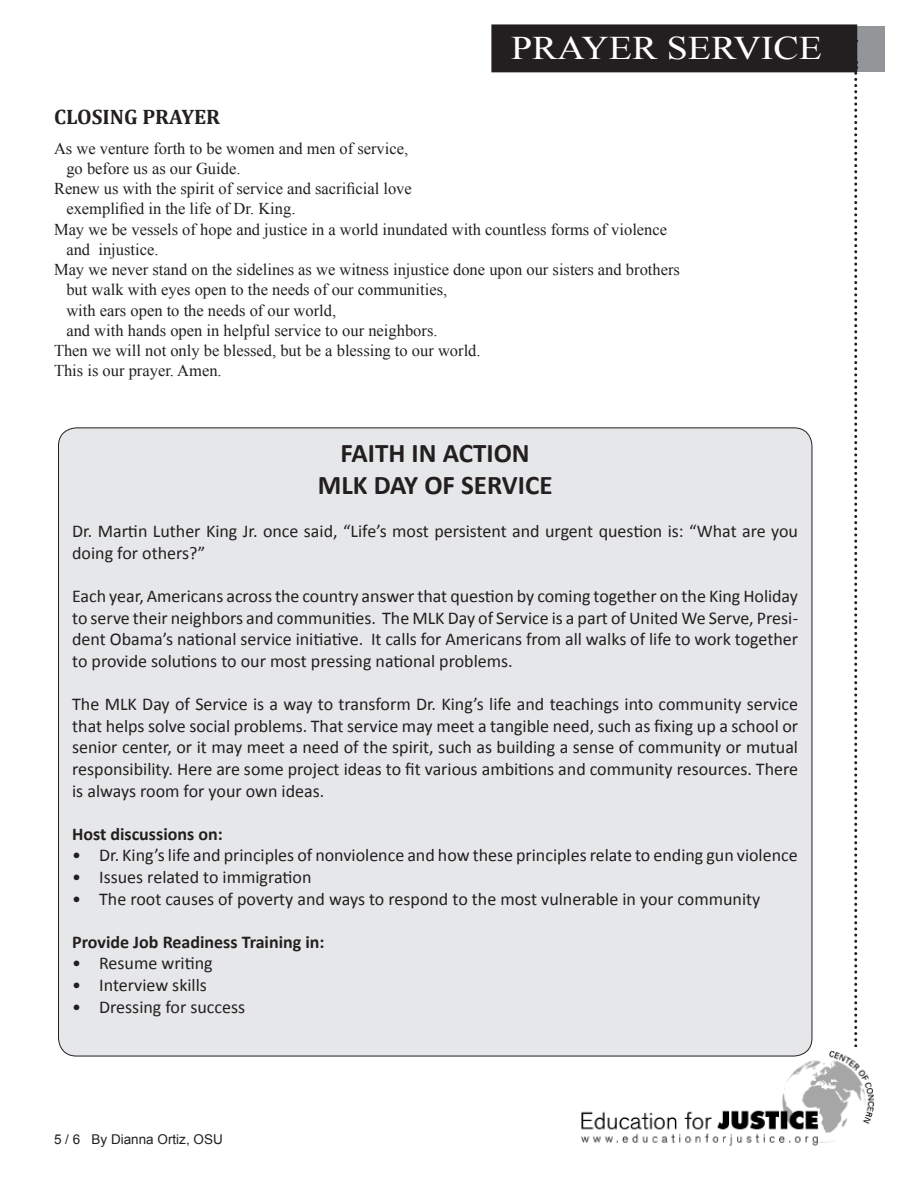
<style>
.page{position:relative;width:918px;height:1188px;background:#fff}
.page>*{position:absolute;margin:0;border:0;box-sizing:border-box;transform-origin:0 0}
.t1{font:33px "Times New Roman";color:#fff;scale:1.15 1}
.t2{font:700 27px "Calibri";color:#231f20}
.t3{font:700 21px "Cambria";color:#231f20}
.t4{font:18px/21.6px "Calibri";color:#231f20;text-align:justify}
.t5{font:700 18px "Calibri";color:#231f20}
.t6{font:16.5px "Times New Roman";color:#231f20}
.t7{font:13.5px "Arial";color:#231f20}
</style>
<div class="page">
<div style="left:649px;top:26px;width:235px;height:46px;background:#939598"></div>
<div style="left:492px;top:25px;width:364px;height:47px;background:#231f20"></div>
<div style="left:491px;top:24px;width:366px;height:48px;border:2px solid #231f20"></div>
<svg style="left:854px;top:40px;width:3px;height:1007px"></svg>
<img style="left:575px;top:1048px;width:300px;height:98px">
<div style="left:59px;top:428px;width:753px;height:628px;background:#e6e7e9;border-radius:18px"></div>
<h1 class="t1" style="left:511px;top:26px;width:272px">PRAYER SERVICE</h1>
<p class="t3" style="left:54px;top:104px;width:168px">CLOSING PRAYER</p>
<p class="t6" style="left:54px;top:137px;width:356px">As we venture forth to be women and men of service,</p>
<p class="t6" style="left:66px;top:157px;width:176px">go before us as our Guide.</p>
<p class="t6" style="left:54px;top:177px;width:359px">Renew us with the spirit of service and sacrificial love</p>
<p class="t6" style="left:66px;top:198px;width:231px">exemplified in the life of Dr. King.</p>
<p class="t6" style="left:54px;top:218px;width:615px">May we be vessels of hope and justice in a world inundated with countless forms of violence</p>
<p class="t6" style="left:66px;top:238px;width:94px">and injustice.</p>
<p class="t6" style="left:54px;top:258px;width:627px">May we never stand on the sidelines as we witness injustice done upon our sisters and brothers</p>
<p class="t6" style="left:66px;top:279px;width:382px">but walk with eyes open to the needs of our communities,</p>
<p class="t6" style="left:66px;top:299px;width:271px">with ears open to the needs of our world,</p>
<p class="t6" style="left:66px;top:319px;width:373px">and with hands open in helpful service to our neighbors.</p>
<p class="t6" style="left:54px;top:339px;width:428px">Then we will not only be blessed, but be a blessing to our world.</p>
<p class="t6" style="left:54px;top:360px;width:169px">This is our prayer. Amen.</p>
<p class="t2" style="left:341px;top:436px;width:191px">FAITH IN ACTION</p>
<p class="t2" style="left:318px;top:469px;width:236px">MLK DAY OF SERVICE</p>
<p class="t4" style="left:72px;top:520px;width:727px">Dr. Martin Luther King Jr. once said, “Life’s most persistent and urgent question is: “What are you doing for others?”</p>
<p class="t4" style="left:72px;top:585px;width:727px">Each year, Americans across the country answer that question by coming together on the King Holiday to serve their neighbors and communities. The MLK Day of Service is a part of United We Serve, Presi&shy;dent Obama’s national service initiative. It calls for Americans from all walks of life to work together to provide solutions to our most pressing national problems.</p>
<p class="t4" style="left:72px;top:693px;width:727px">The MLK Day of Service is a way to transform Dr. King’s life and teachings into community service that helps solve social problems. That service may meet a tangible need, such as fixing up a school or senior center, or it may meet a need of the spirit, such as building a sense of community or mutual responsibility. Here are some project ideas to fit various ambitions and community resources. There is always room for your own ideas.</p>
<p class="t5" style="left:72px;top:823px;width:152px">Host discussions on:</p>
<p class="t4" style="left:72px;top:844px;width:727px">• Dr. King’s life and principles of nonviolence and how these principles relate to ending gun violence</p>
<p class="t4" style="left:72px;top:865px;width:241px">• Issues related to immigration</p>
<p class="t4" style="left:72px;top:887px;width:690px">• The root causes of poverty and ways to respond to the most vulnerable in your community</p>
<p class="t5" style="left:72px;top:931px;width:254px">Provide Job Readiness Training in:</p>
<p class="t4" style="left:72px;top:952px;width:142px">• Resume writing</p>
<p class="t4" style="left:72px;top:973px;width:136px">• Interview skills</p>
<p class="t4" style="left:72px;top:995px;width:174px">• Dressing for success</p>
<p class="t7" style="left:54px;top:1131px;width:170px">5 / 6 By Dianna Ortiz, OSU</p>
</div>
